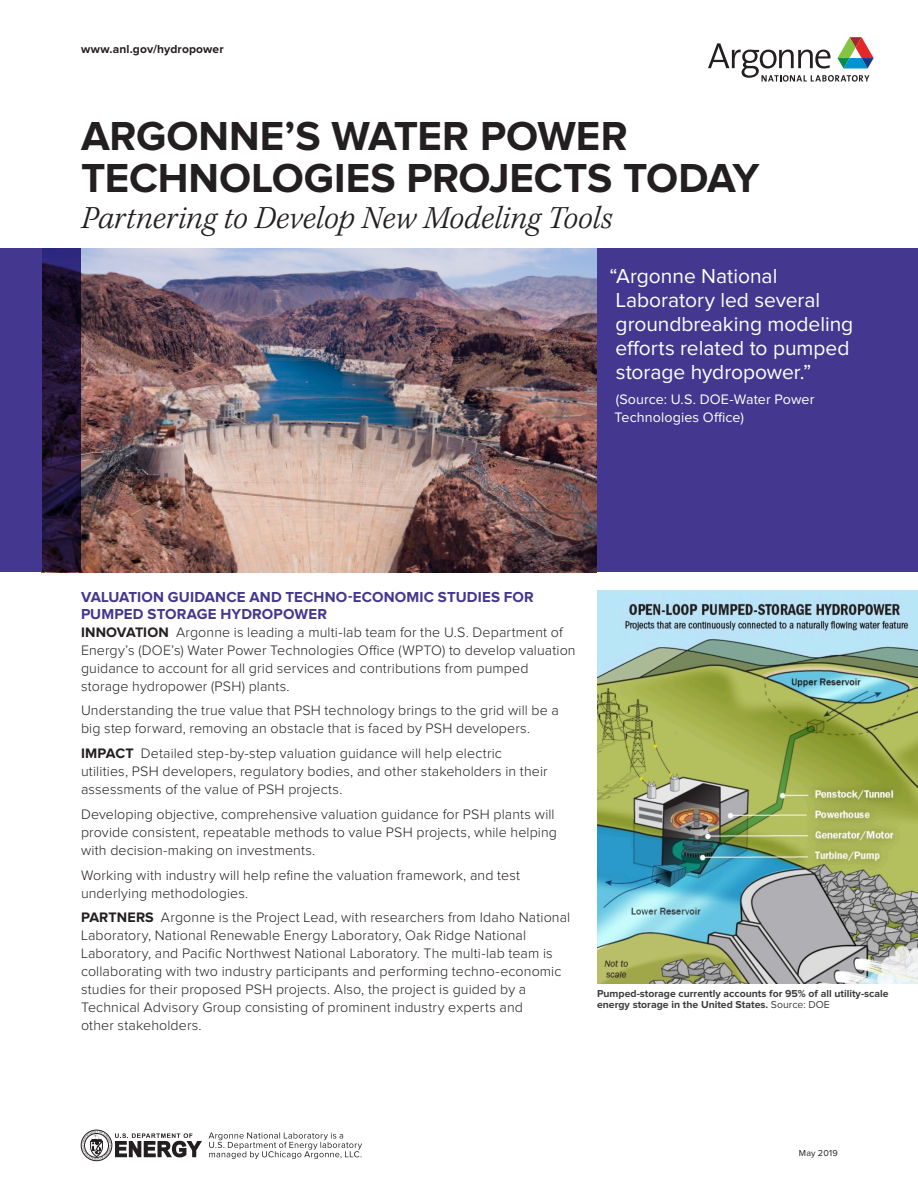
<style>
.page{position:relative;width:918px;height:1188px;background:#fff}
.page>*{position:absolute;margin:0;border:0;box-sizing:border-box;transform-origin:0 0}
._01_headline{font:700 42px/42px "Proxima Nova";letter-spacing:-.005em;color:#231f20}
._02_subheadline{font:italic 300 33px "Kepler Std";letter-spacing:-.005em;color:#231f20}
._01_sidebar_text{font:21px/24px "Proxima Nova";color:#fff}
._01_subhead{font:700 15px/16.5px "Proxima Nova";letter-spacing:.01em;color:#443790}
._04_body{font:300 14.25px/18px "Proxima Nova";letter-spacing:.01em;color:#231f20}
._04_body-2{font:14.25px/18px "Proxima Nova";letter-spacing:.01em;color:#fff}
._02_header__www_anl{font:700 12px "Proxima Nova";letter-spacing:.01em;color:#231f20}
._05_caption{font:700 10.5px/11.2px "Proxima Nova";color:#3e3e3f}
._10_date{font:9px "Proxima Nova";letter-spacing:.03em;color:#231f20}
.s1{font-weight:700}
.s2{font-weight:400}
</style>
<div class="page">
<svg style="left:81px;top:1130px;width:121px;height:31px"></svg>
<svg style="left:209px;top:1133px;width:153px;height:26px"></svg>
<svg style="left:708px;top:37px;width:166px;height:45px"></svg>
<img style="left:81px;top:248px;width:516px;height:324px">
<svg style="left:42px;top:248px;width:39px;height:324px;background:#1f1232"></svg>
<div style="left:0;top:248px;width:42px;height:324px;background:#443790"></div>
<div style="left:597px;top:248px;width:321px;height:324px;background:#443790"></div>
<img style="left:597px;top:590px;width:321px;height:394px">
<p class="_02_header__www_anl" style="left:81px;top:43px;width:144px">www.anl.gov/hydropower</p>
<p class="_01_headline" style="left:81px;top:117px;width:680px">ARGONNE’S WATER POWER<br>TECHNOLOGIES PROJECTS TODAY</p>
<p class="_02_subheadline" style="left:81px;top:199px;width:533px">Partnering to Develop New Modeling Tools</p>
<p class="_01_sidebar_text" style="left:609px;top:265px;width:245px">“Argonne National<br>Laboratory led several groundbreaking modeling efforts related to pumped storage hydropower.”</p>
<p class="_04_body-2" style="left:614px;top:390px;width:202px">(Source: U.S. DOE-Water Power<br>Technologies Office)</p>
<p class="_01_subhead" style="left:81px;top:589px;width:454px">VALUATION GUIDANCE AND TECHNO-ECONOMIC STUDIES FOR<br>PUMPED STORAGE HYDROPOWER</p>
<p class="_04_body" style="left:81px;top:623px;width:496px"><span class="s1">INNOVATION</span> Argonne is leading a multi-lab team for the U.S. Department of Energy’s (DOE’s) Water Power Technologies Office (WPTO) to develop valuation guidance to account for all grid services and contributions from pumped storage hydropower (PSH) plants.</p>
<p class="_04_body" style="left:81px;top:702px;width:480px">Understanding the true value that PSH technology brings to the grid will be a big step forward, removing an obstacle that is faced by PSH developers.</p>
<p class="_04_body" style="left:81px;top:745px;width:468px"><span class="s1">IMPACT</span> Detailed step-by-step valuation guidance will help electric utilities, PSH developers, regulatory bodies, and other stakeholders in their assessments of the value of PSH projects.</p>
<p class="_04_body" style="left:81px;top:806px;width:478px">Developing objective, comprehensive valuation guidance for PSH plants will provide consistent, repeatable methods to value PSH projects, while helping with decision-making on investments.</p>
<p class="_04_body" style="left:81px;top:866px;width:441px">Working with industry will help refine the valuation framework, and test underlying methodologies.</p>
<p class="_04_body" style="left:81px;top:909px;width:491px"><span class="s1">PARTNERS</span> Argonne is the Project Lead, with researchers from Idaho National Laboratory, National Renewable Energy Laboratory, Oak Ridge National Laboratory, and Pacific Northwest National Laboratory. The multi-lab team is collaborating with two industry participants and performing techno-economic studies for their proposed PSH projects. Also, the project is guided by a Technical Advisory Group consisting of prominent industry experts and<br>other stakeholders.</p>
<p class="_05_caption" style="left:597px;top:988px;width:293px">Pumped-storage currently accounts for 95% of all utility-scale energy storage in the United States. <span class="s2">Source: DOE</span></p>
<p class="_10_date" style="left:799px;top:1149px;width:40px">May 2019</p>
</div>
